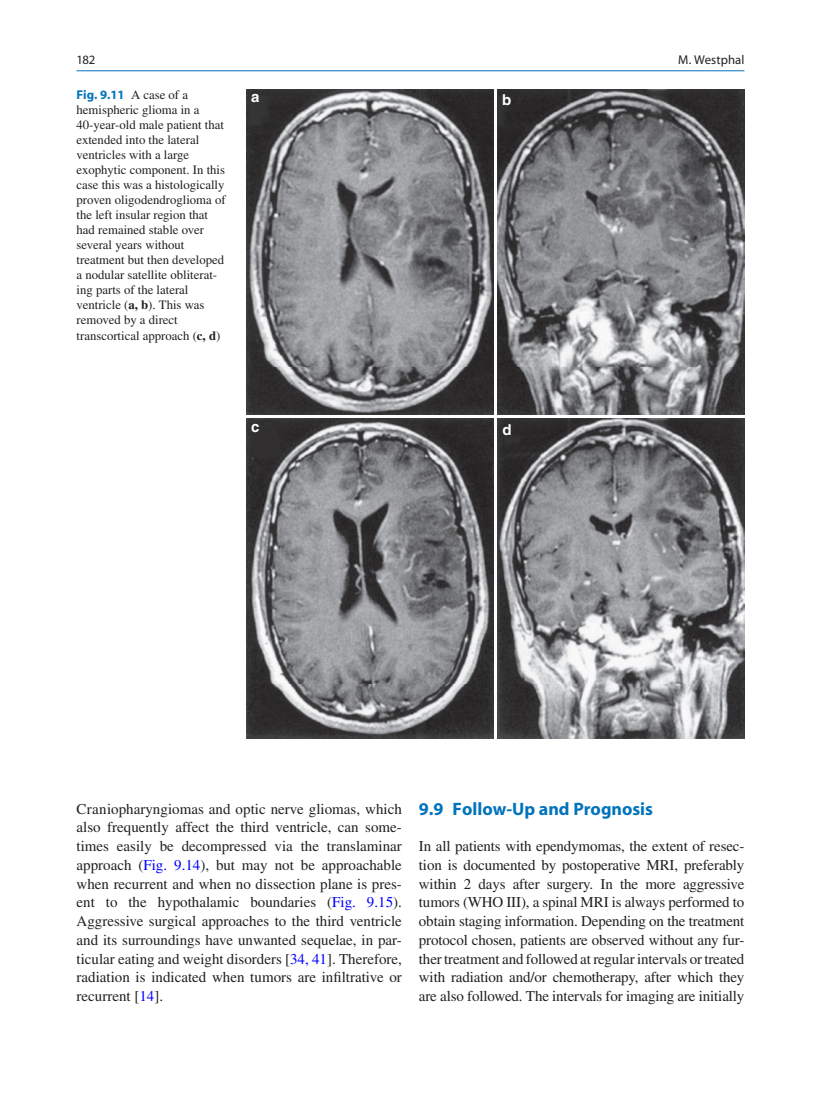
<style>
.page{position:relative;width:821px;height:1106px;background:#fff}
.page>*{position:absolute;margin:0;border:0;box-sizing:border-box;transform-origin:0 0}
.t1{font:700 18px "Myriad";color:#0073bc}
.t2{font:15px/18.8px "Times";letter-spacing:-.01em;color:#231f20;text-align:justify}
.t3{font:700 15px "Helvetica";color:#fff}
.t4{font:12.75px/15px "Times";color:#231f20}
.t5{font:12.75px "Myriad";letter-spacing:.005em;color:#231f20}
.s1{font-family:"Myriad";font-weight:700;color:#0073bc}
.s2{font-weight:700}
.s3{color:#00f}
</style>
<div class="page">
<hr style="left:77px;top:70px;width:667px;height:1px;background:#0073bc">
<img style="left:498px;top:419px;width:246px;height:319px">
<img style="left:247px;top:419px;width:246px;height:319px">
<img style="left:498px;top:89px;width:246px;height:325px">
<img style="left:247px;top:89px;width:246px;height:325px">
<p class="t5" style="left:77px;top:55px;width:20px">182</p>
<p class="t5" style="left:678px;top:55px;width:68px">M. Westphal</p>
<p class="t3" style="left:251px;top:88px;width:10px">a</p>
<p class="t3" style="left:502px;top:91px;width:11px">b</p>
<p class="t4" style="left:77px;top:89px;width:151px"><span class="s1">Fig. 9.11</span> A case of a hemispheric glioma in a<br>40-year-old male patient that extended into the lateral ventricles with a large exophytic component. In this case this was a histologically proven oligodendroglioma of the left insular region that had remained stable over several years without treatment but then developed a nodular satellite obliterat&shy;ing parts of the lateral ventricle (<span class="s2">a, b</span>). This was removed by a direct transcortical approach (<span class="s2">c, d</span>)</p>
<p class="t3" style="left:251px;top:418px;width:10px">c</p>
<p class="t3" style="left:502px;top:421px;width:11px">d</p>
<p class="t2" style="left:77px;top:800px;width:327px">Craniopharyngiomas and optic nerve gliomas, which also frequently affect the third ventricle, can some&shy;times easily be decompressed via the translaminar approach (<span class="s3">Fig. 9.14</span>), but may not be approachable when recurrent and when no dissection plane is pres&shy;ent to the hypothalamic boundaries (<span class="s3">Fig. 9.15</span>).<br>Aggressive surgical approaches to the third ventricle and its surroundings have unwanted sequelae, in par&shy;ticular eating and weight disorders [<span class="s3">34, 41</span>]. Therefore, radiation is indicated when tumors are infiltrative or recurrent [<span class="s3">14</span>].</p>
<p class="t1" style="left:419px;top:802px;width:235px">9.9 Follow-Up and Prognosis</p>
<p class="t2" style="left:419px;top:838px;width:327px">In all patients with ependymomas, the extent of resec&shy;tion is documented by postoperative MRI, preferably within 2 days after surgery. In the more aggressive tumors (WHO III), a spinal MRI is always performed to obtain staging information. Depending on the treatment protocol chosen, patients are observed without any fur&shy;ther treatment and followed at regular intervals or treated with radiation and/or chemotherapy, after which they are also followed. The intervals for imaging are initially</p>
</div>
